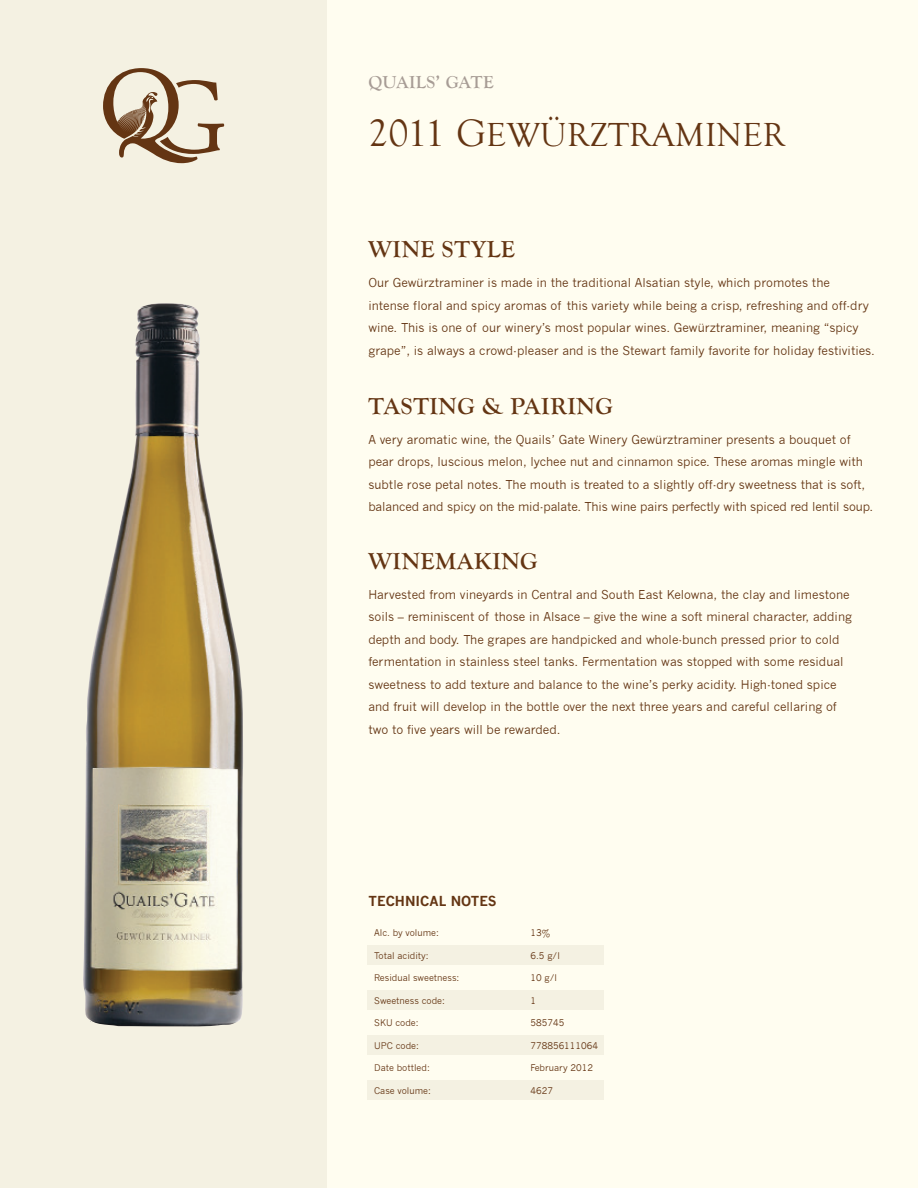
<style>
.page{position:relative;width:918px;height:1188px;background:#fffdf0}
.page>*{position:absolute;margin:0;border:0;box-sizing:border-box;transform-origin:0 0}
.t1{font:34.35px "Goudy Old Style T";letter-spacing:.01em;color:#643513}
.t2{font:700 24px "Goudy Old Style T";letter-spacing:.025em;color:#643513}
.t3{font:700 18px "Goudy Old Style T";letter-spacing:.025em;color:#a79c95}
.t4{font:700 13.5px "News Gothic";color:#643513}
.t5{font:12px/22.5px "News Gothic";color:#643513}
.t6{font:9px "News Gothic";color:#643513}
.s1{font-size:39.15px}
</style>
<div class="page">
<div style="left:0;top:0;width:327px;height:1188px;background:#f4f1e2"></div>
<svg style="left:103px;top:68px;width:122px;height:95px"></svg>
<div style="left:367px;top:945px;width:236px;height:20px;background:#f4f1e2"></div>
<div style="left:367px;top:990px;width:236px;height:20px;background:#f4f1e2"></div>
<div style="left:367px;top:1035px;width:236px;height:20px;background:#f4f1e2"></div>
<div style="left:367px;top:1080px;width:236px;height:20px;background:#f4f1e2"></div>
<img style="left:83px;top:303px;width:160px;height:723px">
<h3 class="t3" style="left:368px;top:72px;width:127px">QUAILS’ GATE</h3>
<p class="t1" style="left:368px;top:116px;width:418px"><span class="s1">2011 G</span>EWÜRZTRAMINER</p>
<p class="t2" style="left:368px;top:236px;width:148px">WINE STYLE</p>
<p class="t5" style="left:368px;top:272px;width:508px">Our Gewürztraminer is made in the traditional Alsatian style, which promotes the<br>intense floral and spicy aromas of this variety while being a crisp, refreshing and off-dry wine. This is one of our winery’s most popular wines. Gewürztraminer, meaning “spicy grape”, is always a crowd-pleaser and is the Stewart family favorite for holiday festivities.</p>
<p class="t2" style="left:368px;top:393px;width:246px">TASTING &amp; PAIRING</p>
<p class="t5" style="left:368px;top:428px;width:507px">A very aromatic wine, the Quails’ Gate Winery Gewürztraminer presents a bouquet of pear drops, luscious melon, lychee nut and cinnamon spice. These aromas mingle with subtle rose petal notes. The mouth is treated to a slightly off-dry sweetness that is soft, balanced and spicy on the mid-palate. This wine pairs perfectly with spiced red lentil soup.</p>
<p class="t2" style="left:368px;top:548px;width:171px">WINEMAKING</p>
<p class="t5" style="left:368px;top:583px;width:485px">Harvested from vineyards in Central and South East Kelowna, the clay and limestone soils – reminiscent of those in Alsace – give the wine a soft mineral character, adding depth and body. The grapes are handpicked and whole-bunch pressed prior to cold fermentation in stainless steel tanks. Fermentation was stopped with some residual sweetness to add texture and balance to the wine’s perky acidity. High-toned spice and fruit will develop in the bottle over the next three years and careful cellaring of two to five years will be rewarded.</p>
<p class="t4" style="left:369px;top:893px;width:130px">TECHNICAL NOTES</p>
<p class="t6" style="left:374px;top:928px;width:66px">Alc. by volume:</p>
<p class="t6" style="left:531px;top:928px;width:21px">13%</p>
<p class="t6" style="left:374px;top:950px;width:56px">Total acidity:</p>
<p class="t6" style="left:531px;top:950px;width:31px">6.5 g/l</p>
<p class="t6" style="left:374px;top:973px;width:87px">Residual sweetness:</p>
<p class="t6" style="left:531px;top:973px;width:28px">10 g/l</p>
<p class="t6" style="left:374px;top:995px;width:72px">Sweetness code:</p>
<p class="t6" style="left:531px;top:995px;width:7px">1</p>
<p class="t6" style="left:374px;top:1018px;width:46px">SKU code:</p>
<p class="t6" style="left:531px;top:1018px;width:35px">585745</p>
<p class="t6" style="left:374px;top:1040px;width:46px">UPC code:</p>
<p class="t6" style="left:531px;top:1040px;width:69px">778856111064</p>
<p class="t6" style="left:374px;top:1063px;width:57px">Date bottled:</p>
<p class="t6" style="left:531px;top:1063px;width:64px">February 2012</p>
<p class="t6" style="left:374px;top:1085px;width:58px">Case volume:</p>
<p class="t6" style="left:531px;top:1085px;width:24px">4627</p>
</div>
